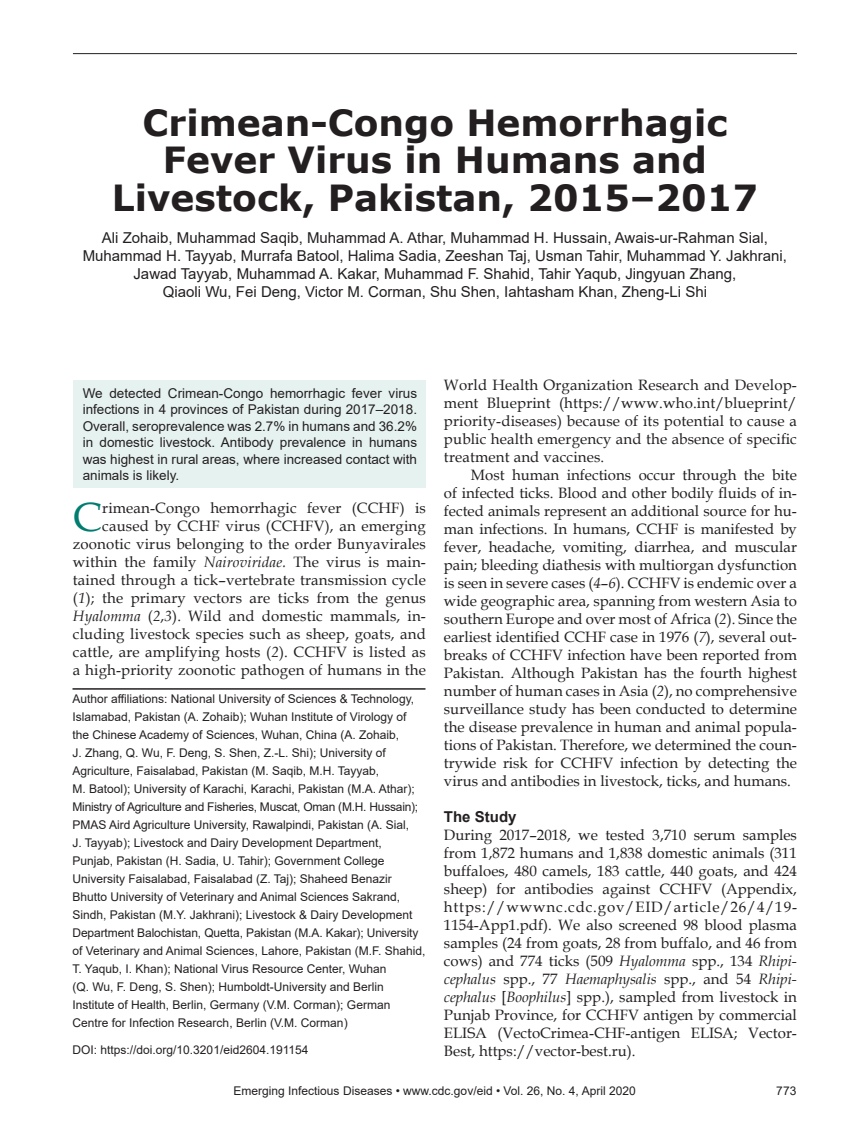
<style>
.page{position:relative;width:851px;height:1134px;background:#fff}
.page>*{position:absolute;margin:0;border:0;box-sizing:border-box;transform-origin:0 0}
.Drop_Cap{font:40.8px "Book Antiqua";color:#007d70}
.Article_Title{font:700 36px/37.5px "Verdana";color:#231f20;text-align:center}
.Body_Text{font:15px/18px "Book Antiqua";color:#231f20;text-align:justify}
.Drop_Cap-2{font:15px/18px "Book Antiqua";letter-spacing:.01em;color:#231f20;text-align:right}
.BodyText2{font:15px/18px "Book Antiqua";color:#231f20;text-align:justify}
.Authors{font:15px/18px "Arial";color:#231f20;text-align:center}
.t1{font:700 15px "Arial";color:#231f20}
.Abstract{font:13.5px/16.5px "Arial";color:#231f20;text-align:justify}
.Affiliations{font:12px/18px "Arial";color:#231f20}
.DOI{font:12px "Arial";color:#231f20}
.s1{font-style:italic}
</style>
<div class="page">
<hr style="left:73px;top:53px;width:723px;height:1px;background:#231f20">
<div style="left:73px;top:381px;width:353px;height:107px;background:#e6f2f0"></div>
<hr style="left:72px;top:688px;width:353px;height:2px;background:#231f20">
<p class="Article_Title" style="left:112px;top:103px;width:647px">Crimean-Congo Hemorrhagic<br>Fever Virus in Humans and<br>Livestock, Pakistan, 2015–2017</p>
<p class="Authors" style="left:83px;top:229px;width:705px">Ali Zohaib, Muhammad Saqib, Muhammad A. Athar, Muhammad H. Hussain, Awais-ur-Rahman Sial, Muhammad H. Tayyab, Murrafa Batool, Halima Sadia, Zeeshan Taj, Usman Tahir, Muhammad Y. Jakhrani, Jawad Tayyab, Muhammad A. Kakar, Muhammad F. Shahid, Tahir Yaqub, Jingyuan Zhang,<br>Qiaoli Wu, Fei Deng, Victor M. Corman, Shu Shen, Iahtasham Khan, Zheng-Li Shi</p>
<p class="Abstract" style="left:83px;top:385px;width:336px">We detected Crimean-Congo hemorrhagic fever virus infections in 4 provinces of Pakistan during 2017–2018.<br>Overall, seroprevalence was 2.7% in humans and 36.2% in domestic livestock. Antibody prevalence in humans was highest in rural areas, where increased contact with animals is likely.</p>
<p class="Drop_Cap-2" style="left:73px;top:498px;width:354px">rimean-Congo hemorrhagic fever (CCHF) is caused by CCHF virus (CCHFV), an emerging zoonotic virus belonging to the order Bunyavirales within the family <span class="s1">Nairoviridae.</span> The virus is main&shy;tained through a tick–vertebrate transmission cycle (<span class="s1">1</span>); the primary vectors are ticks from the genus <span class="s1">Hyalomma</span> (<span class="s1">2</span>,<span class="s1">3</span>). Wild and domestic mammals, in&shy;cluding livestock species such as sheep, goats, and cattle, are amplifying hosts (<span class="s1">2</span>). CCHFV is listed as a high-priority zoonotic pathogen of humans in the</p>
<p class="Drop_Cap" style="left:73px;top:488px;width:30px">C</p>
<p class="Affiliations" style="left:72px;top:690px;width:354px">Author affiliations: National University of Sciences &amp; Technology, Islamabad, Pakistan (A. Zohaib); Wuhan Institute of Virology of the Chinese Academy of Sciences, Wuhan, China (A. Zohaib,<br>J. Zhang, Q. Wu, F. Deng, S. Shen, Z.-L. Shi); University of Agriculture, Faisalabad, Pakistan (M. Saqib, M.H. Tayyab,<br>M. Batool); University of Karachi, Karachi, Pakistan (M.A. Athar); Ministry of Agriculture and Fisheries, Muscat, Oman (M.H. Hussain); PMAS Aird Agriculture University, Rawalpindi, Pakistan (A. Sial,<br>J. Tayyab); Livestock and Dairy Development Department, Punjab, Pakistan (H. Sadia, U. Tahir); Government College University Faisalabad, Faisalabad (Z. Taj); Shaheed Benazir Bhutto University of Veterinary and Animal Sciences Sakrand, Sindh, Pakistan (M.Y. Jakhrani); Livestock &amp; Dairy Development Department Balochistan, Quetta, Pakistan (M.A. Kakar); University of Veterinary and Animal Sciences, Lahore, Pakistan (M.F. Shahid, T. Yaqub, I. Khan); National Virus Resource Center, Wuhan<br>(Q. Wu, F. Deng, S. Shen); Humboldt-University and Berlin Institute of Health, Berlin, Germany (V.M. Corman); German Centre for Infection Research, Berlin (V.M. Corman)</p>
<p class="DOI" style="left:72px;top:1042px;width:237px">DOI: https://doi.org/10.3201/eid2604.191154</p>
<p class="Drop_Cap-2" style="left:444px;top:376px;width:354px;text-align:justify">World Health Organization Research and Develop&shy;ment Blueprint (https://www.who.int/blueprint/ priority-diseases) because of its potential to cause a public health emergency and the absence of specific treatment and vaccines.</p>
<p class="Body_Text" style="left:444px;top:466px;width:354px;text-indent:27px">Most human infections occur through the bite of infected ticks. Blood and other bodily fluids of in&shy;fected animals represent an additional source for hu&shy;man infections. In humans, CCHF is manifested by fever, headache, vomiting, diarrhea, and muscular pain; bleeding diathesis with multiorgan dysfunction is seen in severe cases (<span class="s1">4</span>–<span class="s1">6</span>). CCHFV is endemic over a wide geographic area, spanning from western Asia to southern Europe and over most of Africa (<span class="s1">2</span>). Since the earliest identified CCHF case in 1976 (<span class="s1">7</span>), several out&shy;breaks of CCHFV infection have been reported from Pakistan. Although Pakistan has the fourth highest number of human cases in Asia (<span class="s1">2</span>), no comprehensive surveillance study has been conducted to determine the disease prevalence in human and animal popula&shy;tions of Pakistan. Therefore, we determined the coun&shy;trywide risk for CCHFV infection by detecting the virus and antibodies in livestock, ticks, and humans.</p>
<h1 class="t1" style="left:444px;top:806px;width:74px">The Study</h1>
<p class="BodyText2" style="left:444px;top:826px;width:354px">During 2017–2018, we tested 3,710 serum samples from 1,872 humans and 1,838 domestic animals (311 buffaloes, 480 camels, 183 cattle, 440 goats, and 424 sheep) for antibodies against CCHFV (Appendix, https://wwwnc.cdc.gov/EID/article/26/4/19- 1154-App1.pdf). We also screened 98 blood plasma samples (24 from goats, 28 from buffalo, and 46 from cows) and 774 ticks (509 <span class="s1">Hyalomma</span> spp., 134 <span class="s1">Rhipi&shy;cephalus</span> spp., 77 <span class="s1">Haemaphysalis</span> spp., and 54 <span class="s1">Rhipi&shy;cephalus</span> [<span class="s1">Boophilus</span>] spp.), sampled from livestock in Punjab Province, for CCHFV antigen by commercial ELISA (VectoCrimea-CHF-antigen ELISA; Vector-Best, https://vector-best.ru).</p>
<p class="Affiliations" style="left:233px;top:1082px;width:403px">Emerging Infectious Diseases • www.cdc.gov/eid • Vol. 26, No. 4, April 2020</p>
<p class="Affiliations" style="left:776px;top:1082px;width:22px">773</p>
</div>
